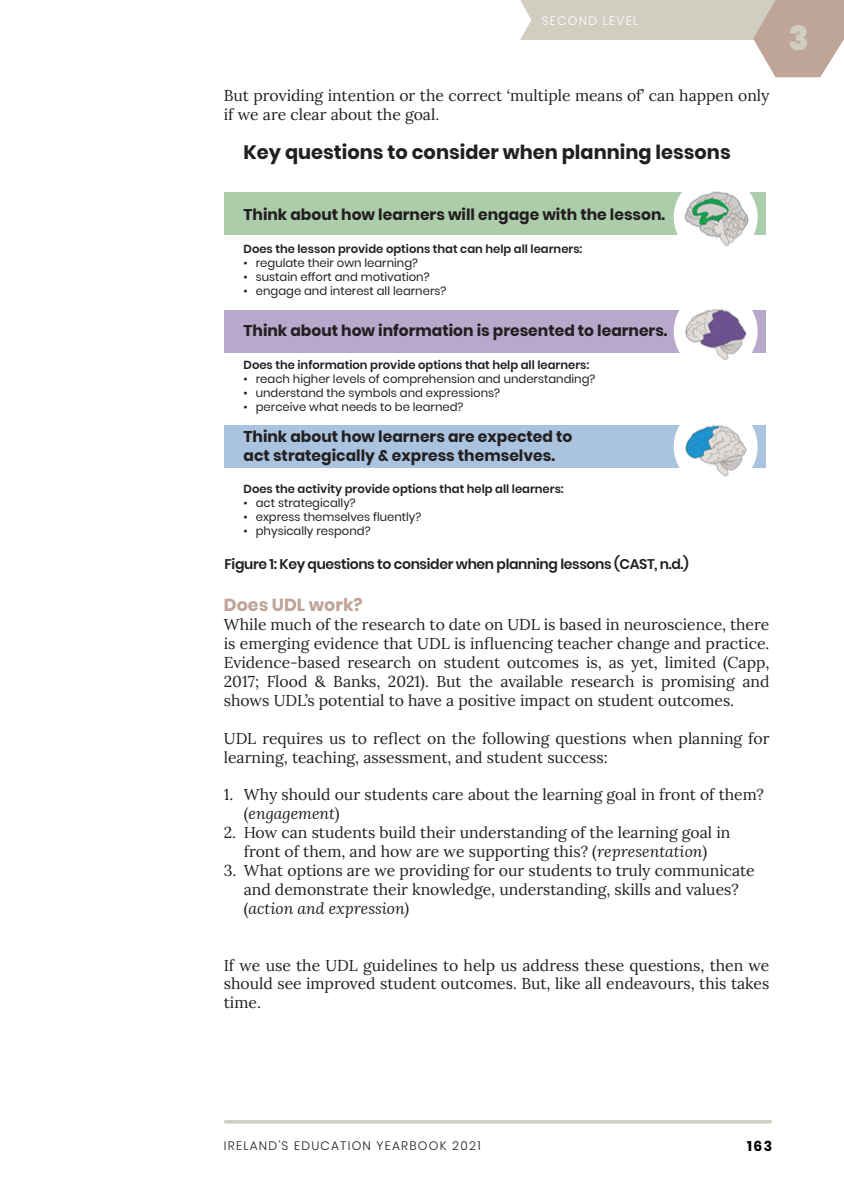
<style>
.page{position:relative;width:844px;height:1191px;background:#fff}
.page>*{position:absolute;margin:0;border:0;box-sizing:border-box;transform-origin:0 0}
.t1{font:900 33.25px "Poppins";color:#d0cec1}
.t2{font:700 19.43px "Poppins";color:#231f20}
.t3{font:700 17.5px "Poppins";color:#bfa598}
.t4{font:15.75px/18.9px "Lora";color:#231f20}
.t5{font:700 15.58px/18.7px "Poppins";color:#231f20}
.t6{font:600 14px "Poppins";letter-spacing:-.025em;color:#231f20}
.t7{font:700 14px "Poppins";color:#000}
.t8{font:300 12.25px "Poppins";letter-spacing:.1em;color:#231f20}
.t9{font:300 12.25px "Poppins";letter-spacing:.1em;color:#fff}
.t10{font:11.72px "Poppins";color:#231f20}
.t11{font:600 11.72px "Poppins";color:#231f20}
.s1{font-style:italic}
</style>
<div class="page">
<hr style="left:225px;top:1120px;width:545px;height:3px;background:#d0cec1">
<div style="left:510px;top:0;width:333px;height:40px;background:#d0cec1"></div>
<svg style="left:753px;top:0;width:90px;height:77px"></svg>
<svg style="left:510px;top:0;width:21px;height:40px"></svg>
<div style="left:224px;top:192px;width:542px;height:43px;background:#accdaa"></div>
<div style="left:224px;top:310px;width:542px;height:42px;background:#b7a8cc"></div>
<div style="left:224px;top:425px;width:542px;height:43px;background:#aac4df"></div>
<img style="left:673px;top:191px;width:84px;height:55px">
<img style="left:673px;top:289px;width:84px;height:84px;border-radius:42px">
<img style="left:673px;top:404px;width:84px;height:85px;border-radius:42px">
<p class="t9" style="left:541px;top:14px;width:98px">SECOND LEVEL</p>
<p class="t4" style="left:224px;top:85px;width:547px">But providing intention or the correct ‘multiple means of’ can happen only if we are clear about the goal.</p>
<p class="t2" style="left:243px;top:141px;width:488px">Key questions to consider when planning lessons</p>
<p class="t5" style="left:243px;top:206px;width:423px">Think about how learners will engage with the lesson.</p>
<p class="t11" style="left:243px;top:242px;width:340px">Does the lesson provide options that can help all learners:</p>
<p class="t10" style="left:243px;top:256px;width:176px">• regulate their own learning?</p>
<p class="t10" style="left:243px;top:270px;width:187px">• sustain effort and motivation?</p>
<p class="t10" style="left:243px;top:284px;width:204px">• engage and interest all learners?</p>
<p class="t5" style="left:243px;top:322px;width:425px">Think about how information is presented to learners.</p>
<p class="t11" style="left:243px;top:358px;width:347px">Does the information provide options that help all learners:</p>
<p class="t10" style="left:243px;top:372px;width:353px">• reach higher levels of comprehension and understanding?</p>
<p class="t10" style="left:243px;top:386px;width:258px">• understand the symbols and expressions?</p>
<p class="t10" style="left:243px;top:400px;width:221px">• perceive what needs to be learned?</p>
<p class="t5" style="left:243px;top:427px;width:330px">Think about how learners are expected to act strategically &amp; express themselves.</p>
<p class="t11" style="left:243px;top:482px;width:321px">Does the activity provide options that help all learners:</p>
<p class="t10" style="left:243px;top:496px;width:114px">• act strategically?</p>
<p class="t10" style="left:243px;top:510px;width:179px">• express themselves fluently?</p>
<p class="t10" style="left:243px;top:524px;width:128px">• physically respond?</p>
<p class="t6" style="left:224px;top:556px;width:465px">Figure 1: Key questions to consider when planning lessons (CAST, n.d.)</p>
<p class="t3" style="left:224px;top:595px;width:140px">Does UDL work?</p>
<p class="t4" style="left:224px;top:614px;width:547px;text-align:justify">While much of the research to date on UDL is based in neuroscience, there is emerging evidence that UDL is influencing teacher change and practice.<br>Evidence-based research on student outcomes is, as yet, limited (Capp, 2017; Flood &amp; Banks, 2021). But the available research is promising and shows UDL’s potential to have a positive impact on student outcomes.</p>
<p class="t4" style="left:224px;top:727px;width:547px">UDL requires us to reflect on the following questions when planning for learning, teaching, assessment, and student success:</p>
<p class="t4" style="left:244px;top:784px;width:521px;text-indent:-20px">1. Why should our students care about the learning goal in front of them? (<span class="s1">engagement</span>)</p>
<p class="t4" style="left:224px;top:822px;width:508px;text-align:center">2. How can students build their understanding of the learning goal in front of them, and how are we supporting this? (<span class="s1">representation</span>)</p>
<p class="t4" style="left:244px;top:860px;width:512px;text-indent:-20px">3. What options are we providing for our students to truly communicate and demonstrate their knowledge, understanding, skills and values? (<span class="s1">action and expression)</span></p>
<p class="t4" style="left:224px;top:954px;width:547px;text-align:justify">If we use the UDL guidelines to help us address these questions, then we should see improved student outcomes. But, like all endeavours, this takes time.</p>
<h1 class="t1" style="left:788px;top:19px;width:22px">3</h1>
<p class="t8" style="left:224px;top:1138px;width:258px">IRELAND’S EDUCATION YEARBOOK 2021</p>
<p class="t7" style="left:746px;top:1138px;width:27px">163</p>
</div>
